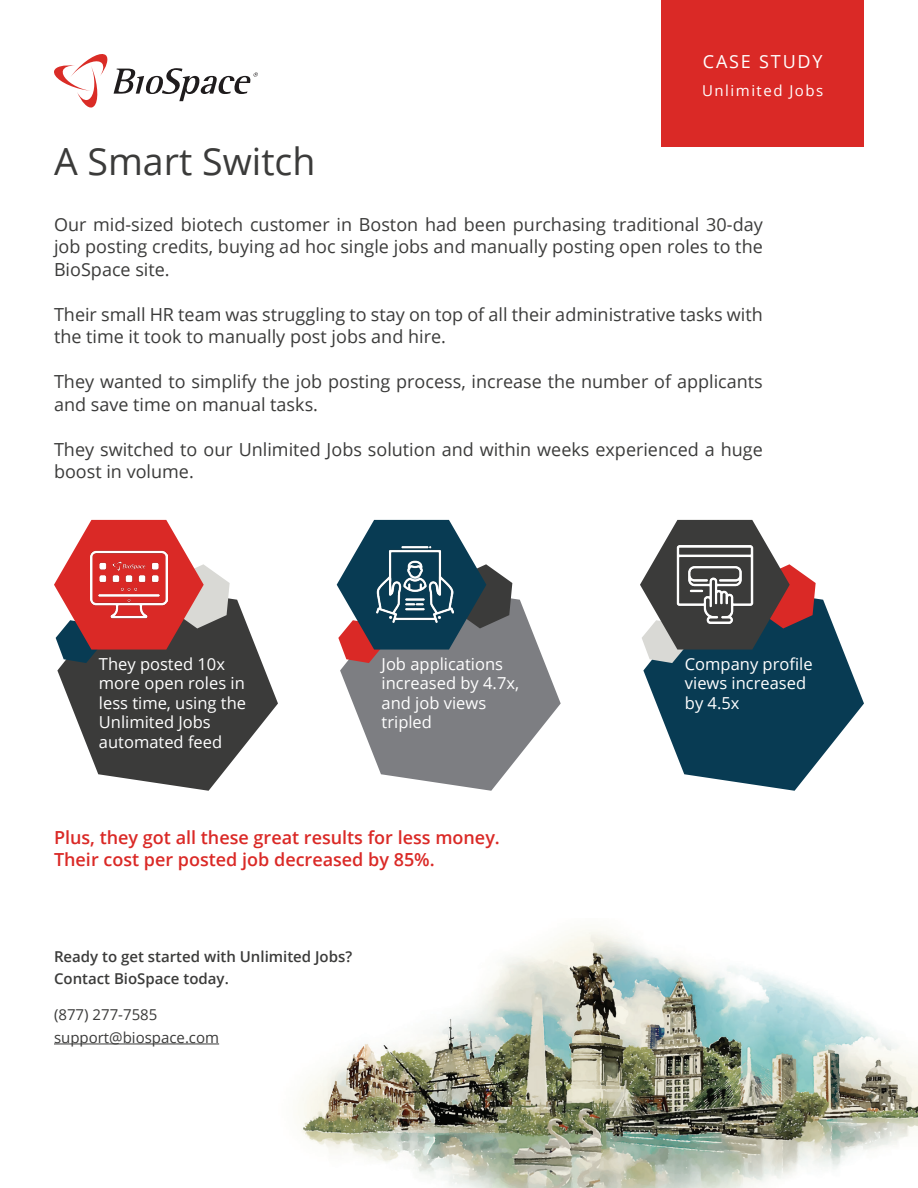
<style>
.page{position:relative;width:918px;height:1188px;background:#fff}
.page>*{position:absolute;margin:0;border:0;box-sizing:border-box;transform-origin:0 0}
.t1{font:37.5px "Open Sans";color:#3b3b3a}
.t2{font:18px/22.5px "Open Sans";color:#3b3b3a}
.t3{font:600 18px/22.5px "Open Sans";color:#da2926}
.t4{font:18px "Open Sans";letter-spacing:.1em;color:#fff}
.t5{font:16.5px/19.5px "Open Sans";color:#fff}
.t6{font:600 15px/22.5px "Open Sans";color:#3b3b3a}
.t7{font:15px/22.5px "Open Sans";color:#3b3b3a}
.t8{font:15px "Open Sans";letter-spacing:.1em;color:#fff}
</style>
<div class="page">
<img style="left:298px;top:930px;width:620px;height:258px">
<svg style="left:54px;top:54px;width:204px;height:54px"></svg>
<div style="left:662px;top:0;width:202px;height:147px;background:#da2926"></div>
<svg style="left:57px;top:598px;width:221px;height:193px;fill:#3b3b3a"></svg>
<svg style="left:54px;top:520px;width:176px;height:143px"></svg>
<img style="left:90px;top:546px;width:78px;height:78px">
<svg style="left:643px;top:598px;width:221px;height:193px;fill:#083b53"></svg>
<svg style="left:640px;top:520px;width:176px;height:143px"></svg>
<svg style="left:340px;top:583px;width:221px;height:208px;fill:#7d7e82"></svg>
<svg style="left:337px;top:520px;width:175px;height:143px"></svg>
<img style="left:376px;top:546px;width:78px;height:78px">
<img style="left:676px;top:546px;width:78px;height:78px">
<hr style="left:54px;top:1044px;width:165px;height:1px;background:#3b3b3a">
<h1 class="t1" style="left:54px;top:136px;width:263px">A Smart Switch</h1>
<p class="t4" style="left:703px;top:49px;width:121px">CASE STUDY</p>
<p class="t8" style="left:702px;top:81px;width:123px">Unlimited Jobs</p>
<p class="t2" style="left:54px;top:213px;width:710px;text-align:justify">Our mid-sized biotech customer in Boston had been purchasing traditional 30-day job posting credits, buying ad hoc single jobs and manually posting open roles to the BioSpace site.</p>
<p class="t2" style="left:54px;top:303px;width:710px">Their small HR team was struggling to stay on top of all their administrative tasks with the time it took to manually post jobs and hire.</p>
<p class="t2" style="left:54px;top:370px;width:710px">They wanted to simplify the job posting process, increase the number of applicants and save time on manual tasks.</p>
<p class="t2" style="left:54px;top:438px;width:710px">They switched to our Unlimited Jobs solution and within weeks experienced a huge boost in volume.</p>
<p class="t5" style="left:99px;top:654px;width:149px">They posted 10x more open roles in less time, using the<br>Unlimited Jobs automated feed</p>
<p class="t5" style="left:685px;top:654px;width:129px">Company profile views increased by 4.5x</p>
<p class="t5" style="left:382px;top:654px;width:139px">Job applications increased by 4.7x, and job views tripled</p>
<p class="t3" style="left:54px;top:825px;width:447px">Plus, they got all these great results for less money.<br>Their cost per posted job decreased by 85%.</p>
<p class="t6" style="left:54px;top:945px;width:300px">Ready to get started with Unlimited Jobs?<br>Contact BioSpace today.</p>
<p class="t7" style="left:54px;top:1003px;width:167px">(877) 277-7585 support@biospace.com</p>
</div>
